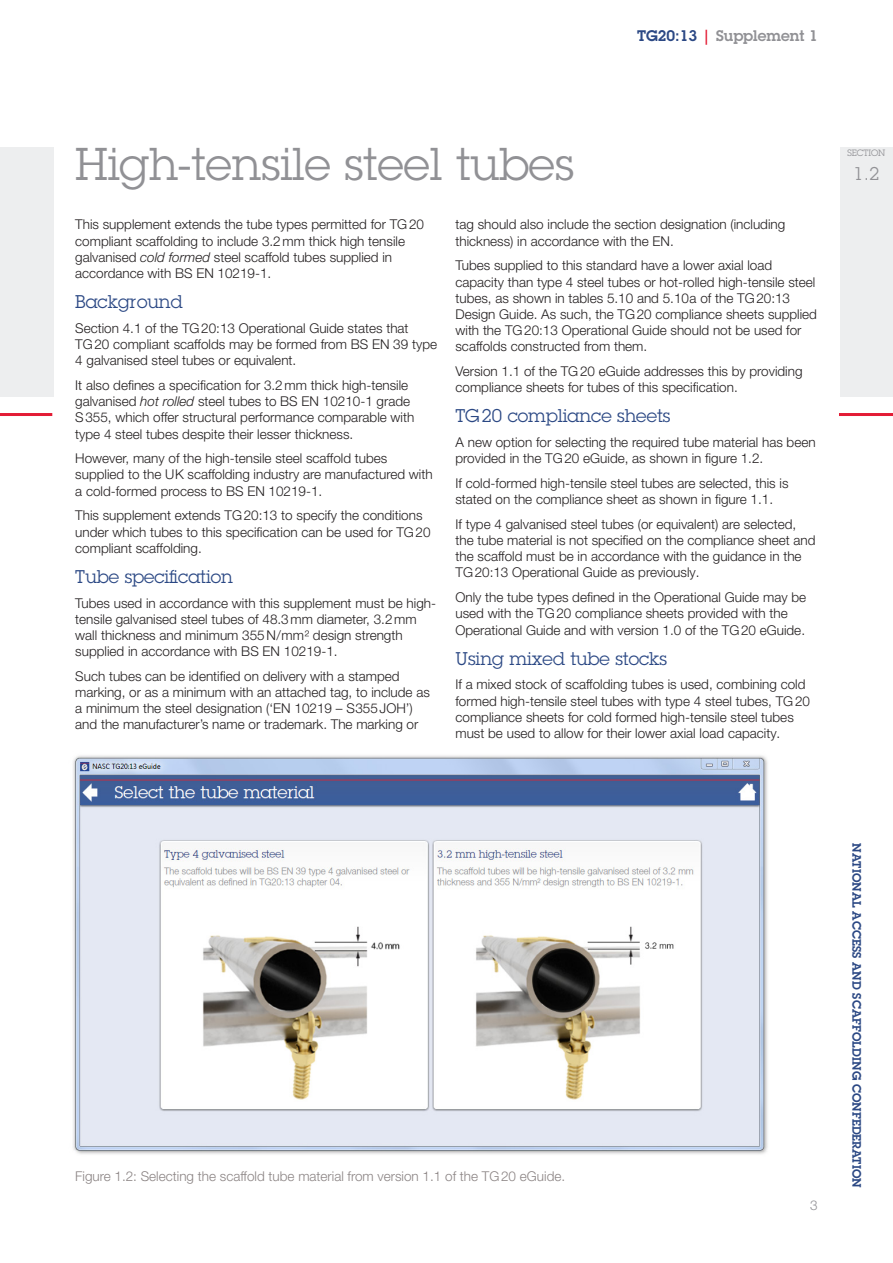
<style>
.page{position:relative;width:893px;height:1263px;background:#fff}
.page>*{position:absolute;margin:0;border:0;box-sizing:border-box;transform-origin:0 0}
.Section_sub-heading{font:45px "Lubalin Graph Std";color:#919195}
.Minor_heading{font:18px "Lubalin Graph Std";color:#2b4884}
.Section_reference_nu{font:18px "Lubalin Graph Std";color:#919195}
.t1{font:600 15px "Lubalin Graph Std";color:#919195}
.t2{font:300 13.5px/16.2px "Helvetica Neue LT Pro";color:#231f20}
.Figure_caption{font:300 13.5px "Helvetica Neue LT Pro";color:#8b8484}
.t3{font:300 13.5px "Helvetica Neue LT Pro";color:#919195}
.t4{font:600 12px "Lubalin Graph Std";color:#2b4884}
.Section_reference_ti{font:9px "Lubalin Graph Std";color:#919195}
.s1{color:#2b4884}
.s2{color:#e31c35}
.s3{font-style:italic}
</style>
<div class="page">
<div style="left:840px;top:147px;width:53px;height:250px;background:#edeeef"></div>
<hr style="left:839px;top:413px;width:54px;height:3px;background:#e31c35">
<div style="left:0;top:147px;width:54px;height:250px;background:#edeeef"></div>
<hr style="left:0;top:413px;width:52px;height:3px;background:#e31c35">
<img style="left:73px;top:755px;width:695px;height:399px">
<p class="t1" style="left:637px;top:26px;width:182px"><span class="s1">TG20:13</span> <span class="s2">|</span> Supplement 1</p>
<p class="Section_sub-heading" style="left:75px;top:136px;width:500px">High-tensile steel tubes</p>
<p class="t2" style="left:75px;top:216px;width:350px">This supplement extends the tube types permitted for TG20 compliant scaffolding to include 3.2mm thick high tensile galvanised <span class="s3">cold formed</span> steel scaffold tubes supplied in accordance with BS EN 10219-1.</p>
<p class="Minor_heading" style="left:75px;top:290px;width:109px">Background</p>
<p class="t2" style="left:75px;top:320px;width:363px">Section 4.1 of the TG20:13 Operational Guide states that<br>TG20 compliant scaffolds may be formed from BS EN 39 type<br>4 galvanised steel tubes or equivalent.</p>
<p class="t2" style="left:75px;top:377px;width:341px">It also defines a specification for 3.2mm thick high-tensile galvanised <span class="s3">hot rolled</span> steel tubes to BS EN 10210-1 grade S355, which offer structural performance comparable with type 4 steel tubes despite their lesser thickness.</p>
<p class="t2" style="left:75px;top:450px;width:359px">However, many of the high-tensile steel scaffold tubes supplied to the UK scaffolding industry are manufactured with a cold-formed process to BS EN 10219-1.</p>
<p class="t2" style="left:75px;top:507px;width:357px">This supplement extends TG20:13 to specify the conditions under which tubes to this specification can be used for TG20 compliant scaffolding.</p>
<p class="Minor_heading" style="left:75px;top:565px;width:159px">Tube specification</p>
<p class="t2" style="left:75px;top:594px;width:362px">Tubes used in accordance with this supplement must be high&shy;tensile galvanised steel tubes of 48.3mm diameter, 3.2mm wall thickness and minimum 355N/mm² design strength supplied in accordance with BS EN 10219-1.</p>
<p class="t2" style="left:75px;top:668px;width:356px">Such tubes can be identified on delivery with a stamped marking, or as a minimum with an attached tag, to include as a minimum the steel designation (‘EN 10219 – S355JOH’) and the manufacturer’s name or trademark. The marking or</p>
<p class="t2" style="left:455px;top:216px;width:331px">tag should also include the section designation (including thickness) in accordance with the EN.</p>
<p class="t2" style="left:455px;top:257px;width:363px">Tubes supplied to this standard have a lower axial load capacity than type 4 steel tubes or hot-rolled high-tensile steel tubes, as shown in tables 5.10 and 5.10a of the TG20:13<br>Design Guide. As such, the TG20 compliance sheets supplied with the TG20:13 Operational Guide should not be used for scaffolds constructed from them.</p>
<p class="t2" style="left:455px;top:363px;width:349px">Version 1.1 of the TG20 eGuide addresses this by providing compliance sheets for tubes of this specification.</p>
<p class="Minor_heading" style="left:455px;top:405px;width:217px">TG20 compliance sheets</p>
<p class="t2" style="left:455px;top:434px;width:362px">A new option for selecting the required tube material has been provided in the TG20 eGuide, as shown in figure 1.2.</p>
<p class="t2" style="left:455px;top:475px;width:335px">If cold-formed high-tensile steel tubes are selected, this is stated on the compliance sheet as shown in figure 1.1.</p>
<p class="t2" style="left:455px;top:516px;width:362px">If type 4 galvanised steel tubes (or equivalent) are selected, the tube material is not specified on the compliance sheet and the scaffold must be in accordance with the guidance in the TG20:13 Operational Guide as previously.</p>
<p class="t2" style="left:455px;top:589px;width:352px">Only the tube types defined in the Operational Guide may be used with the TG20 compliance sheets provided with the<br>Operational Guide and with version 1.0 of the TG20 eGuide.</p>
<p class="Minor_heading" style="left:455px;top:647px;width:213px">Using mixed tube stocks</p>
<p class="t2" style="left:455px;top:676px;width:356px">If a mixed stock of scaffolding tubes is used, combining cold formed high-tensile steel tubes with type 4 steel tubes, TG20 compliance sheets for cold formed high-tensile steel tubes must be used to allow for their lower axial load capacity.</p>
<p class="Section_reference_ti" style="left:847px;top:147px;width:40px">SECTION</p>
<p class="Section_reference_nu" style="left:853px;top:162px;width:28px">1.2</p>
<p class="Figure_caption" style="left:75px;top:1168px;width:491px">Figure 1.2: Selecting the scaffold tube material from version 1.1 of the TG20 eGuide.</p>
<p class="t3" style="left:810px;top:1197px;width:9px">3</p>
<p class="t4" style="left:865px;top:843px;width:346px;rotate:90deg">NATIONAL ACCESS AND SCAFFOLDING CONFEDERATION</p>
</div>
